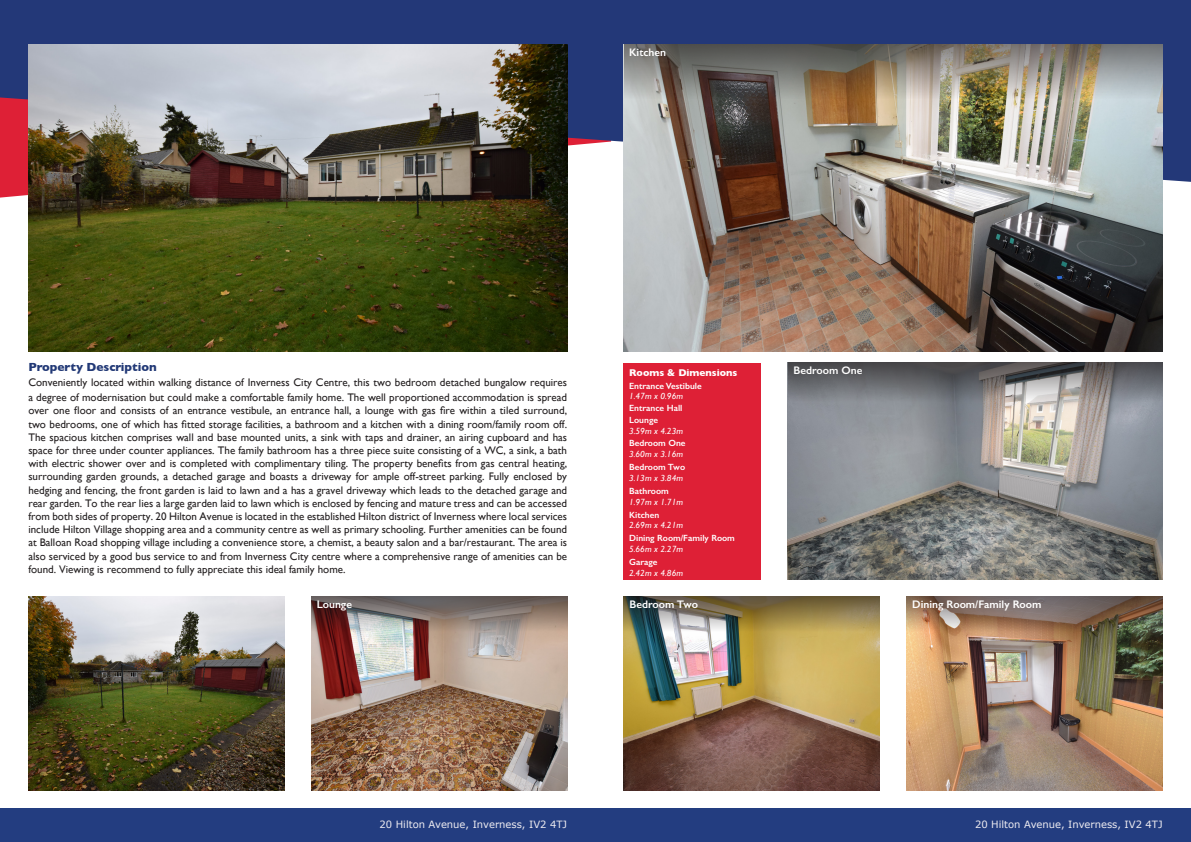
<style>
.page{position:relative;width:1191px;height:842px;background:#fff}
.page>*{position:absolute;margin:0;border:0;box-sizing:border-box;transform-origin:0 0}
.t1{font:700 12px "Gill Sans";color:#223976}
.t2{font:11px/13.2px "Gill Sans";color:#231f20}
.t3{font:600 11px "Gill Sans";color:#fff}
.t4{font:10px "Verdana";color:#eeecf1}
.t5{font:700 10px "Gill Sans";color:#fff}
.t6{font:600 9px "Gill Sans";color:#fff}
.t7{font:italic 9px "Gill Sans";color:#fff}
</style>
<div class="page">
<div style="left:623px;top:363px;width:138px;height:217px;background:#de2036"></div>
<svg style="left:0;top:0;width:1191px;height:182px;fill:#233878"></svg>
<div style="left:0;top:808px;width:1191px;height:34px;background:#233d80"></div>
<img style="left:28px;top:44px;width:539px;height:307px">
<img style="left:28px;top:597px;width:256px;height:194px">
<img style="left:311px;top:597px;width:256px;height:194px">
<svg style="left:788px;top:363px;width:374px;height:217px"></svg>
<img style="left:623px;top:44px;width:539px;height:307px">
<img style="left:906px;top:597px;width:256px;height:194px">
<img style="left:624px;top:597px;width:256px;height:194px">
<p class="t3" style="left:629px;top:46px;width:38px">Kitchen</p>
<p class="t1" style="left:28px;top:358px;width:130px">Property Description</p>
<p class="t2" style="left:28px;top:375px;width:540px;line-height:15px">Conveniently located within walking distance of Inverness City Centre, this two bedroom detached bungalow requires a degree of modernisation but could make a comfortable family home. The well proportioned accommodation is spread</p>
<p class="t2" style="left:28px;top:404px;width:540px;text-align:justify">over one floor and consists of an entrance vestibule, an entrance hall, a lounge with gas fire within a tiled surround, two bedrooms, one of which has fitted storage facilities, a bathroom and a kitchen with a dining room/family room off.<br>The spacious kitchen comprises wall and base mounted units, a sink with taps and drainer, an airing cupboard and has space for three under counter appliances. The family bathroom has a three piece suite consisting of a WC, a sink, a bath with electric shower over and is completed with complimentary tiling. The property benefits from gas central heating, surrounding garden grounds, a detached garage and boasts a driveway for ample off-street parking. Fully enclosed by hedging and fencing, the front garden is laid to lawn and a has a gravel driveway which leads to the detached garage and rear garden. To the rear lies a large garden laid to lawn which is enclosed by fencing and mature tress and can be accessed from both sides of property. 20 Hilton Avenue is located in the established Hilton district of Inverness where local services include Hilton Village shopping area and a community centre as well as primary schooling. Further amenities can be found at Balloan Road shopping village including a convenience store, a chemist, a beauty salon and a bar/restaurant. The area is also serviced by a good bus service to and from Inverness City centre where a comprehensive range of amenities can be found. Viewing is recommend to fully appreciate this ideal family home.</p>
<p class="t3" style="left:317px;top:597px;width:37px">Lounge</p>
<p class="t5" style="left:629px;top:364px;width:110px">Rooms &amp; Dimensions</p>
<p class="t6" style="left:629px;top:380px;width:74px">Entrance Vestibule</p>
<p class="t7" style="left:629px;top:391px;width:55px">1.47m x 0.96m</p>
<p class="t6" style="left:629px;top:403px;width:55px">Entrance Hall</p>
<p class="t6" style="left:629px;top:415px;width:30px">Lounge</p>
<p class="t7" style="left:629px;top:426px;width:55px">3.59m x 4.23m</p>
<p class="t6" style="left:629px;top:438px;width:58px">Bedroom One</p>
<p class="t7" style="left:629px;top:449px;width:55px">3.60m x 3.16m</p>
<p class="t6" style="left:629px;top:461px;width:58px">Bedroom Two</p>
<p class="t7" style="left:629px;top:473px;width:55px">3.13m x 3.84m</p>
<p class="t6" style="left:629px;top:485px;width:41px">Bathroom</p>
<p class="t7" style="left:629px;top:496px;width:55px">1.97m x 1.71m</p>
<p class="t6" style="left:629px;top:509px;width:32px">Kitchen</p>
<p class="t7" style="left:629px;top:520px;width:55px">2.69m x 4.21m</p>
<p class="t6" style="left:629px;top:533px;width:107px">Dining Room/Family Room</p>
<p class="t7" style="left:629px;top:544px;width:55px">5.66m x 2.27m</p>
<p class="t6" style="left:629px;top:557px;width:30px">Garage</p>
<p class="t7" style="left:629px;top:568px;width:55px">2.42m x 4.86m</p>
<p class="t3" style="left:793px;top:363px;width:70px">Bedroom One</p>
<p class="t3" style="left:629px;top:597px;width:70px">Bedroom Two</p>
<p class="t3" style="left:912px;top:597px;width:131px">Dining Room/Family Room</p>
<p class="t4" style="left:379px;top:817px;width:189px">20 Hilton Avenue, Inverness, IV2 4TJ</p>
<p class="t4" style="left:975px;top:817px;width:189px">20 Hilton Avenue, Inverness, IV2 4TJ</p>
</div>
